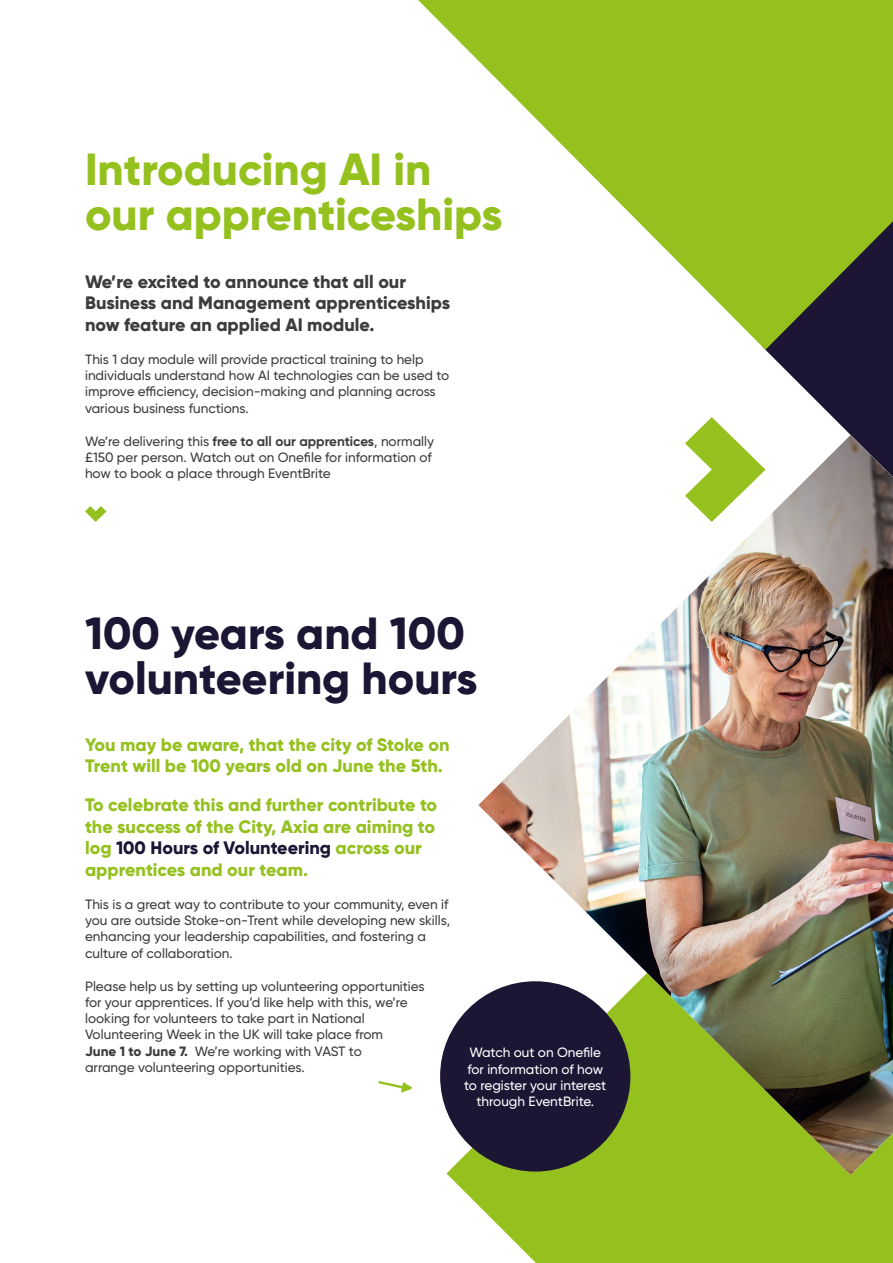
<style>
.page{position:relative;width:893px;height:1263px;background:#fff}
.page>*{position:absolute;margin:0;border:0;box-sizing:border-box;transform-origin:0 0}
.t1{font:800 45px/45px "Gilroy";color:#95c11f}
.t2{font:800 45px/45px "Gilroy";color:#1c1534}
.t3{font:800 18px/21.6px "Gilroy";color:#95c11f}
.t4{font:800 18px/21.6px "Gilroy";color:#3c3c3b}
.t5{font:500 13.5px/16.2px "Gilroy";color:#3c3c3b}
.t6{font:500 13.5px/16.2px "Gilroy";color:#fff;text-align:center}
.s1{font-weight:700}
.s2{color:#1c1534}
.s3{font-weight:800}
</style>
<div class="page">
<svg style="left:446px;top:1003px;width:447px;height:260px;background:#a2c83b"></svg>
<svg style="left:418px;top:0;width:475px;height:269px;fill:#95c11f"></svg>
<img style="left:478px;top:522px;width:415px;height:653px">
<svg style="left:85px;top:506px;width:21px;height:16px"></svg>
<svg style="left:685px;top:216px;width:208px;height:306px"></svg>
<div style="left:440px;top:981px;width:190px;height:190px;background:#1c1534;border-radius:50%"></div>
<svg style="left:378px;top:1081px;width:34px;height:12px"></svg>
<h1 class="t1" style="left:85px;top:146px;width:419px">Introducing AI in our apprenticeships</h1>
<h2 class="t4" style="left:85px;top:270px;width:367px">We’re excited to announce that all our<br>Business and Management apprenticeships now feature an applied AI module.</h2>
<p class="t5" style="left:85px;top:351px;width:366px">This 1 day module will provide practical training to help individuals understand how AI technologies can be used to improve efficiency, decision-making and planning across various business functions.</p>
<p class="t5" style="left:85px;top:433px;width:351px">We’re delivering this <span class="s1">free to all our apprentices</span>, normally £150 per person. Watch out on Onefile for information of how to book a place through EventBrite</p>
<h1 class="t2" style="left:85px;top:610px;width:394px">100 years and 100 volunteering hours</h1>
<h2 class="t3" style="left:85px;top:734px;width:366px">You may be aware, that the city of Stoke on<br>Trent will be 100 years old on June the 5th.</h2>
<h2 class="t3" style="left:85px;top:794px;width:354px">To celebrate this and further contribute to the success of the City, Axia are aiming to log <span class="s2">100 Hours of Volunteering</span> across our apprentices and our team.</h2>
<p class="t5" style="left:85px;top:896px;width:367px">This is a great way to contribute to your community, even if you are outside Stoke-on-Trent while developing new skills, enhancing your leadership capabilities, and fostering a culture of collaboration.</p>
<p class="t5" style="left:85px;top:978px;width:341px">Please help us by setting up volunteering opportunities for your apprentices. If you’d like help with this, we’re looking for volunteers to take part in National Volunteering Week in the UK will take place from<br><span class="s3">June 1 to June 7.</span> We’re working with VAST to<br>arrange volunteering opportunities.</p>
<p class="t6" style="left:464px;top:1044px;width:144px">Watch out on Onefile for information of how to register your interest through EventBrite.</p>
</div>
